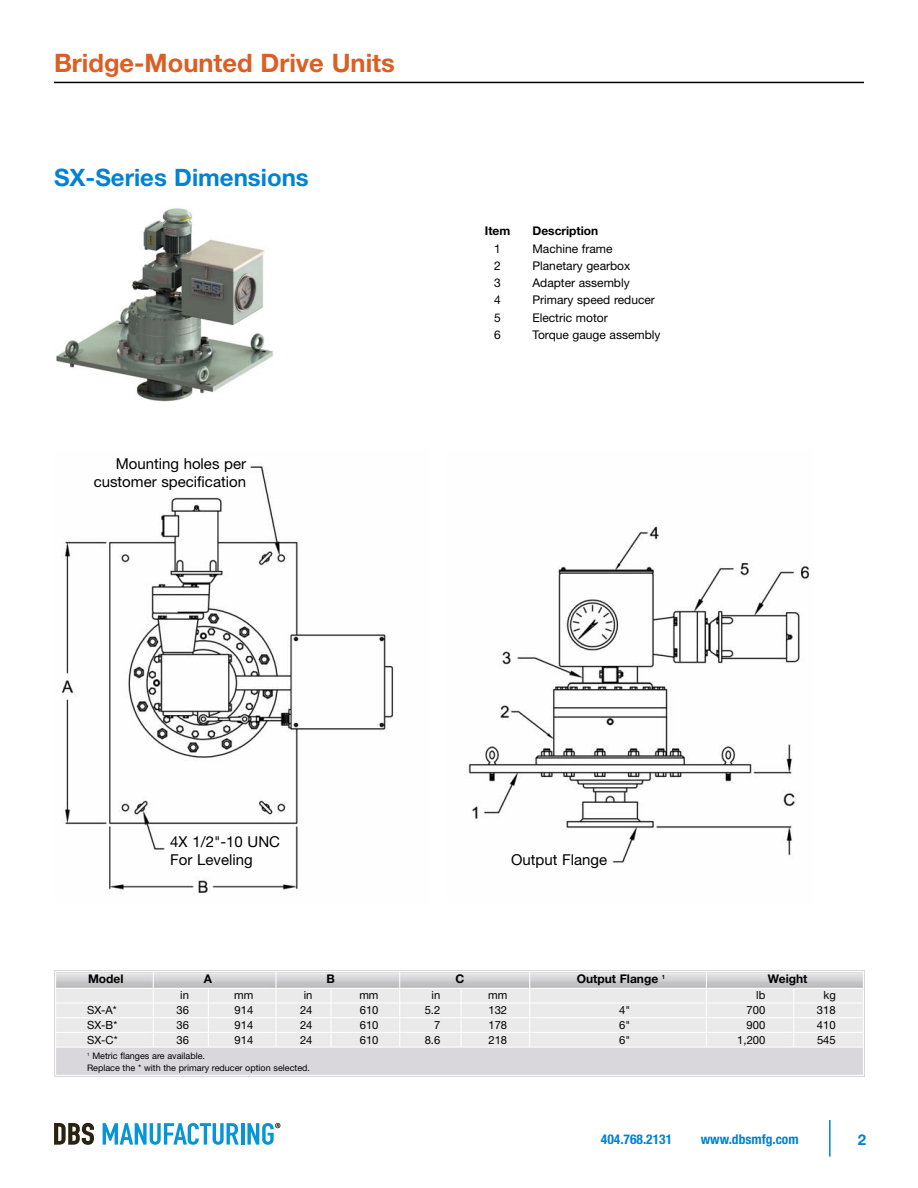
<style>
.page{position:relative;width:918px;height:1188px;background:#fff}
.page>*{position:absolute;margin:0;border:0;box-sizing:border-box;transform-origin:0 0}
.t1{font:700 25.5px "Helvetica Neue";color:#db5f24}
.t2{font:700 24px "Helvetica Neue";color:#0082d5}
.t3{font:15px/18px "Helvetica Neue";color:#000;text-align:right}
.t4{font:700 15px "Helvetica Neue";color:#0082d5}
.t5{font:700 condensed 13.5px "Helvetica Neue";color:#0082d5}
.t6{font:12px "Helvetica Neue";color:#000}
.t7{font:700 12px "Helvetica Neue";color:#000}
.t8{font:11.25px "Helvetica Neue";color:#000}
.t9{font:9px/12px "Helvetica Neue";color:#000}
</style>
<div class="page">
<img style="left:56px;top:208px;width:217px;height:193px">
<img style="left:61px;top:463px;width:749px;height:430px">
<hr style="left:54px;top:82px;width:810px;height:1px;background:#000">
<hr style="left:829px;top:1120px;width:2px;height:37px;background:#0082d5">
<svg style="left:54px;top:1123px;width:40px;height:22px"></svg>
<svg style="left:103px;top:1123px;width:136px;height:22px"></svg>
<hr style="left:241px;top:1123px;width:3px;height:22px;background:#0696d7">
<svg style="left:247px;top:1123px;width:33px;height:22px"></svg>
<h1 class="t1" style="left:54px;top:54px;width:342px">Bridge-Mounted Drive Units</h1>
<h2 class="t2" style="left:54px;top:169px;width:256px">SX-Series Dimensions</h2>
<h3 class="t3" style="left:94px;top:456px;width:154px">Mounting holes per customer specification</h3>
<h3 class="t3" style="left:170px;top:835px;width:111px;text-align:left">4X 1/2"-10 UNC<br>For Leveling</h3>
<p class="t7" style="left:485px;top:227px;width:27px">Item</p>
<p class="t7" style="left:532px;top:227px;width:67px">Description</p>
<p class="t6" style="left:494px;top:244px;width:8px">1</p>
<p class="t6" style="left:532px;top:244px;width:82px">Machine frame</p>
<p class="t6" style="left:494px;top:261px;width:8px">2</p>
<p class="t6" style="left:532px;top:261px;width:99px">Planetary gearbox</p>
<p class="t6" style="left:494px;top:278px;width:8px">3</p>
<p class="t6" style="left:532px;top:278px;width:99px">Adapter assembly</p>
<p class="t6" style="left:494px;top:296px;width:8px">4</p>
<p class="t6" style="left:532px;top:296px;width:124px">Primary speed reducer</p>
<p class="t6" style="left:494px;top:313px;width:8px">5</p>
<p class="t6" style="left:532px;top:313px;width:77px">Electric motor</p>
<p class="t6" style="left:494px;top:330px;width:8px">6</p>
<p class="t6" style="left:532px;top:330px;width:130px">Torque gauge assembly</p>
<h3 class="t3" style="left:511px;top:852px;width:98px">Output Flange</h3>
<p class="t7" style="left:88px;top:975px;width:37px">Model</p>
<p class="t7" style="left:204px;top:975px;width:10px">A</p>
<p class="t7" style="left:327px;top:975px;width:10px">B</p>
<p class="t7" style="left:456px;top:975px;width:10px">C</p>
<p class="t7" style="left:577px;top:975px;width:90px">Output Flange <sup>1</sup></p>
<p class="t7" style="left:768px;top:975px;width:41px">Weight</p>
<p class="t8" style="left:180px;top:991px;width:10px">in</p>
<p class="t8" style="left:234px;top:991px;width:21px">mm</p>
<p class="t8" style="left:304px;top:991px;width:10px">in</p>
<p class="t8" style="left:359px;top:991px;width:21px">mm</p>
<p class="t8" style="left:432px;top:991px;width:10px">in</p>
<p class="t8" style="left:488px;top:991px;width:21px">mm</p>
<p class="t8" style="left:756px;top:991px;width:11px">lb</p>
<p class="t8" style="left:824px;top:991px;width:14px">kg</p>
<p class="t8" style="left:87px;top:1006px;width:31px">SX-A*</p>
<p class="t8" style="left:176px;top:1006px;width:14px">36</p>
<p class="t8" style="left:235px;top:1006px;width:20px">914</p>
<p class="t8" style="left:300px;top:1006px;width:14px">24</p>
<p class="t8" style="left:360px;top:1006px;width:20px">610</p>
<p class="t8" style="left:425px;top:1006px;width:17px">5.2</p>
<p class="t8" style="left:488px;top:1006px;width:20px">132</p>
<p class="t8" style="left:619px;top:1006px;width:13px">4"</p>
<p class="t8" style="left:747px;top:1006px;width:20px">700</p>
<p class="t8" style="left:817px;top:1006px;width:20px">318</p>
<p class="t8" style="left:87px;top:1021px;width:32px">SX-B*</p>
<p class="t8" style="left:176px;top:1021px;width:14px">36</p>
<p class="t8" style="left:235px;top:1021px;width:20px">914</p>
<p class="t8" style="left:300px;top:1021px;width:14px">24</p>
<p class="t8" style="left:360px;top:1021px;width:20px">610</p>
<p class="t8" style="left:434px;top:1021px;width:8px">7</p>
<p class="t8" style="left:488px;top:1021px;width:20px">178</p>
<p class="t8" style="left:619px;top:1021px;width:13px">6"</p>
<p class="t8" style="left:747px;top:1021px;width:20px">900</p>
<p class="t8" style="left:817px;top:1021px;width:20px">410</p>
<p class="t8" style="left:87px;top:1036px;width:32px">SX-C*</p>
<p class="t8" style="left:176px;top:1036px;width:14px">36</p>
<p class="t8" style="left:235px;top:1036px;width:20px">914</p>
<p class="t8" style="left:300px;top:1036px;width:14px">24</p>
<p class="t8" style="left:360px;top:1036px;width:20px">610</p>
<p class="t8" style="left:425px;top:1036px;width:17px">8.6</p>
<p class="t8" style="left:488px;top:1036px;width:20px">218</p>
<p class="t8" style="left:619px;top:1036px;width:13px">6"</p>
<p class="t8" style="left:737px;top:1036px;width:30px">1,200</p>
<p class="t8" style="left:817px;top:1036px;width:20px">545</p>
<p class="t9" style="left:87px;top:1051px;width:225px"><sup>1</sup> Metric flanges are available.<br>Replace the * with the primary reducer option selected.</p>
<p class="t5" style="left:601px;top:1131px;width:73px">404.768.2131</p>
<p class="t5" style="left:701px;top:1131px;width:99px">www.dbsmfg.com</p>
<h3 class="t4" style="left:858px;top:1134px;width:10px">2</h3>
</div>
